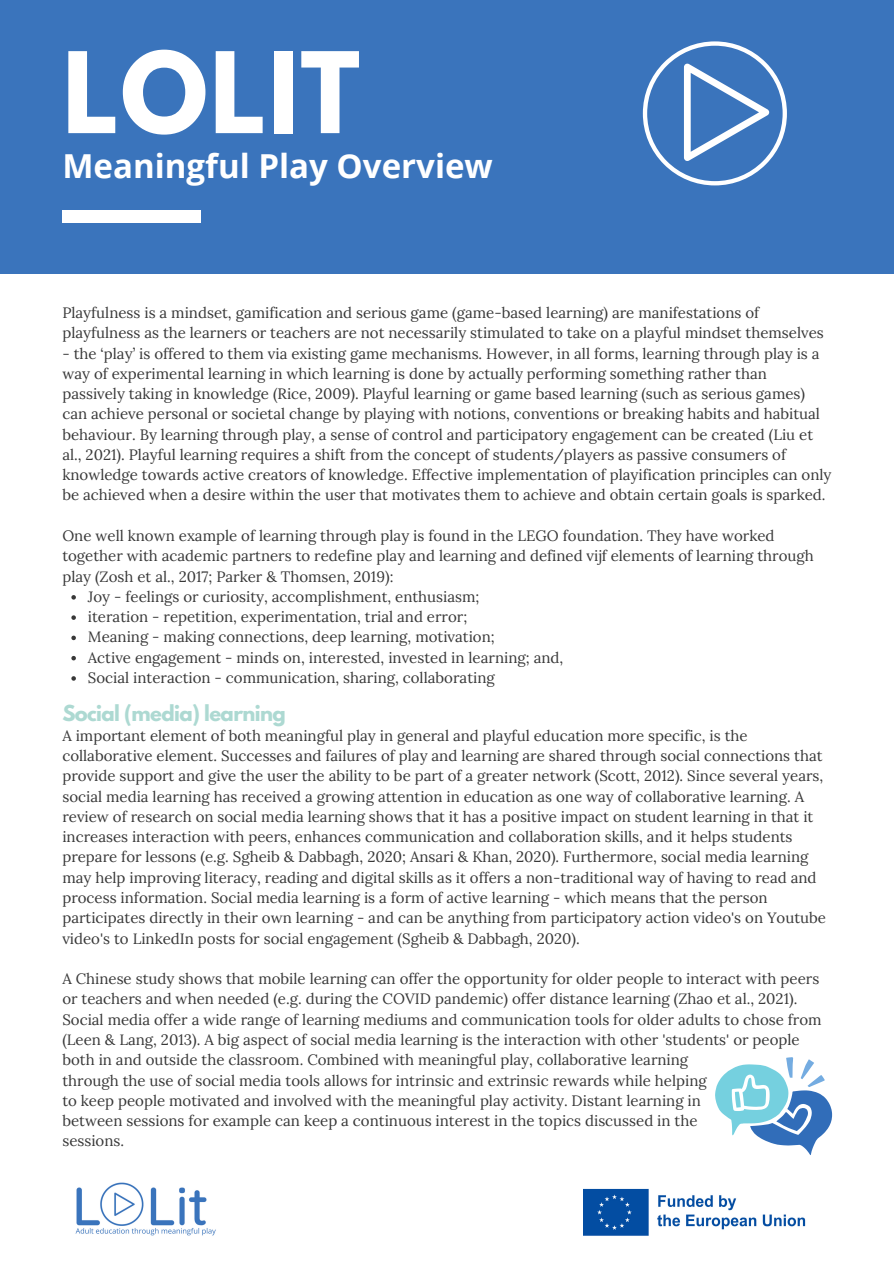
<style>
.page{position:relative;width:894px;height:1264px;background:#fff}
.page>*{position:absolute;margin:0;border:0;box-sizing:border-box;transform-origin:0 0}
.t1{font:700 99.3px "League Spartan";letter-spacing:.02em;color:#fff}
.t2{font:700 33px "Open Sans";color:#fff}
.t3{font:700 19.5px "League Spartan";letter-spacing:-.03em;color:#add9d2}
.t4{font:15px/20.2px "Lora";color:#383838}
</style>
<div class="page">
<div style="left:0;top:0;width:893px;height:273px;background:#3a74bc"></div>
<div style="left:62px;top:211px;width:139px;height:12px;background:#fff"></div>
<img style="left:75px;top:1182px;width:141px;height:54px">
<img style="left:583px;top:1188px;width:223px;height:48px">
<svg style="left:642px;top:41px;width:144px;height:144px"></svg>
<svg style="left:71px;top:595px;width:5px;height:4px"></svg>
<svg style="left:71px;top:615px;width:5px;height:5px"></svg>
<svg style="left:71px;top:635px;width:5px;height:5px"></svg>
<svg style="left:71px;top:656px;width:5px;height:4px"></svg>
<svg style="left:71px;top:676px;width:5px;height:4px"></svg>
<svg style="left:715px;top:1057px;width:116px;height:98px"></svg>
<p class="t1" style="left:62px;top:44px;width:299px">LOLIT</p>
<p class="t2" style="left:62px;top:142px;width:432px">Meaningful Play Overview</p>
<p class="t4" style="left:62px;top:302px;width:762px">Playfulness is a mindset, gamification and serious game (game-based learning) are manifestations of playfulness as the learners or teachers are not necessarily stimulated to take on a playful mindset themselves</p>
<p class="t4" style="left:62px;top:343px;width:770px">- the ‘play’ is offered to them via existing game mechanisms. However, in all forms, learning through play is a way of experimental learning in which learning is done by actually performing something rather than passively taking in knowledge (Rice, 2009). Playful learning or game based learning (such as serious games) can achieve personal or societal change by playing with notions, conventions or breaking habits and habitual behaviour. By learning through play, a sense of control and participatory engagement can be created (Liu et al., 2021). Playful learning requires a shift from the concept of students/players as passive consumers of knowledge towards active creators of knowledge. Effective implementation of playification principles can only be achieved when a desire within the user that motivates them to achieve and obtain certain goals is sparked.</p>
<p class="t4" style="left:62px;top:525px;width:752px">One well known example of learning through play is found in the LEGO foundation. They have worked together with academic partners to redefine play and learning and defined vijf elements of learning through play (Zosh et al., 2017; Parker &amp; Thomsen, 2019):</p>
<p class="t4" style="left:88px;top:586px;width:393px">Joy - feelings or curiosity, accomplishment, enthusiasm;</p>
<p class="t4" style="left:88px;top:606px;width:381px">iteration - repetition, experimentation, trial and error;</p>
<p class="t4" style="left:88px;top:626px;width:408px">Meaning - making connections, deep learning, motivation;</p>
<p class="t4" style="left:88px;top:647px;width:477px">Active engagement - minds on, interested, invested in learning; and,</p>
<p class="t4" style="left:88px;top:667px;width:408px">Social interaction - communication, sharing, collaborating</p>
<p class="t3" style="left:62px;top:703px;width:225px">Social (media) learning</p>
<p class="t4" style="left:62px;top:725px;width:764px">A important element of both meaningful play in general and playful education more specific, is the collaborative element. Successes and failures of play and learning are shared through social connections that provide support and give the user the ability to be part of a greater network (Scott, 2012). Since several years, social media learning has received a growing attention in education as one way of collaborative learning. A review of research on social media learning shows that it has a positive impact on student learning in that it increases interaction with peers, enhances communication and collaboration skills, and it helps students prepare for lessons (e.g. Sgheib &amp; Dabbagh, 2020; Ansari &amp; Khan, 2020). Furthermore, social media learning may help improving literacy, reading and digital skills as it offers a non-traditional way of having to read and process information. Social media learning is a form of active learning - which means that the person participates directly in their own learning - and can be anything from participatory action video's on Youtube video's to LinkedIn posts for social engagement (Sgheib &amp; Dabbagh, 2020).</p>
<p class="t4" style="left:62px;top:968px;width:760px">A Chinese study shows that mobile learning can offer the opportunity for older people to interact with peers or teachers and when needed (e.g. during the COVID pandemic) offer distance learning (Zhao et al., 2021).<br>Social media offer a wide range of learning mediums and communication tools for older adults to chose from (Leen &amp; Lang, 2013). A big aspect of social media learning is the interaction with other 'students' or people both in and outside the classroom. Combined with meaningful play, collaborative learning</p>
<p class="t4" style="left:62px;top:1069px;width:645px">through the use of social media tools allows for intrinsic and extrinsic rewards while helping</p>
<p class="t4" style="left:62px;top:1090px;width:640px">to keep people motivated and involved with the meaningful play activity. Distant learning in</p>
<p class="t4" style="left:62px;top:1110px;width:636px">between sessions for example can keep a continuous interest in the topics discussed in the</p>
<p class="t4" style="left:62px;top:1130px;width:63px">sessions.</p>
</div>
